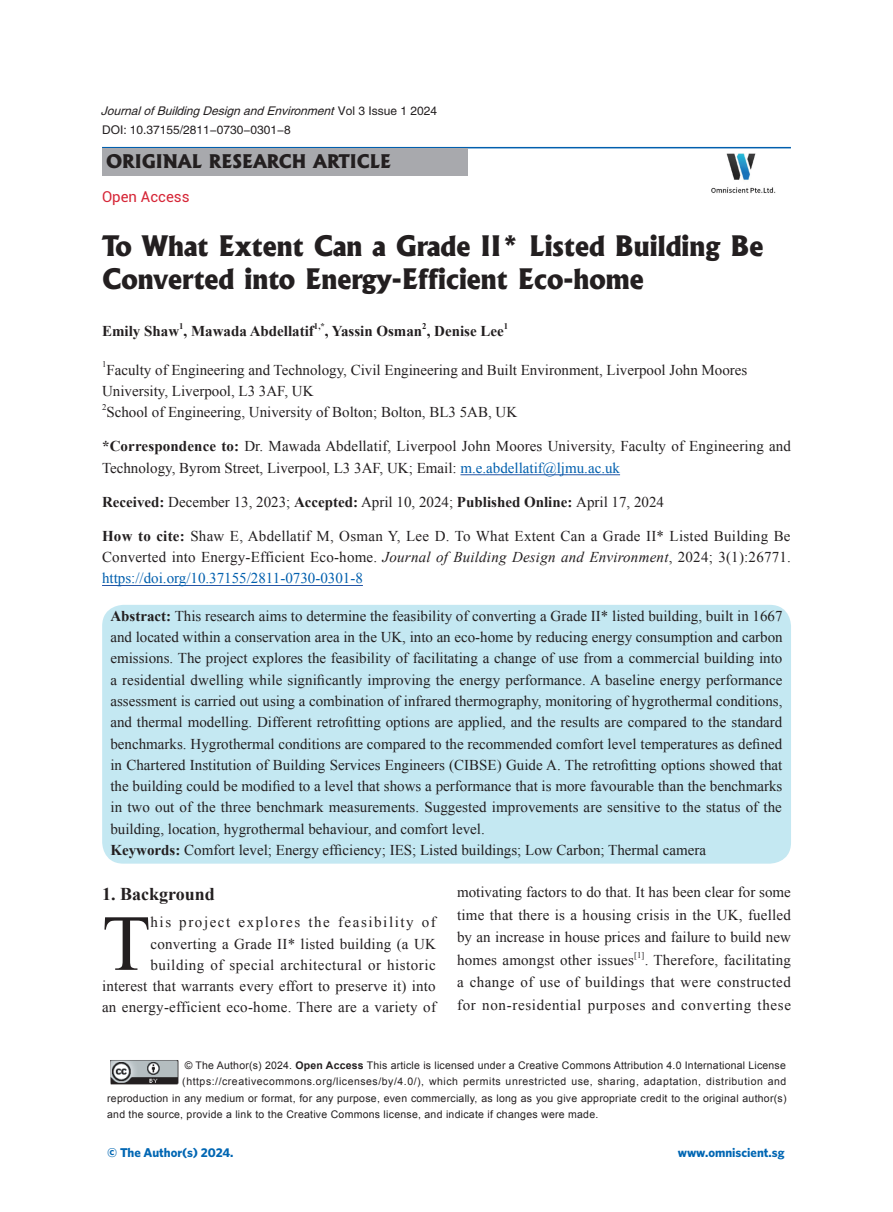
<style>
.page{position:relative;width:893px;height:1212px;background:#fff}
.page>*{position:absolute;margin:0;border:0;box-sizing:border-box;transform-origin:0 0}
.首字下沉{font:79.35px "Times New Roman";color:#231f20}
.标题1{font:800 27px/33px "Albertus";color:#231f20}
.t1{font:800 18px "Albertus";color:#231f20}
.标题2{font:700 18px "Times New Roman";color:#231f20}
.Corresponding_Autho{font:15px/21.3px "Times New Roman";color:#231f20}
.首字下沉-2{font:15px/22.5px "Times New Roman";letter-spacing:.015em;color:#231f20;text-align:justify}
.单位{font:15px/21.3px "Times New Roman";color:#231f20}
.作者名{font:700 15px "Times New Roman";color:#231f20}
.t2{font:15px "Roboto";color:#d62637}
.t3{font:700 12.75px "Whitney";color:#0166b3}
.t4{font:italic 12px "FZHTK GBK1 0";color:#231f20}
.t5{font:12px "FZHTK GBK1 0";color:#231f20}
.t6{font:10.5px "Arial";letter-spacing:.025em;color:#231f20}
.t7{font:10.5px "Arial";letter-spacing:.05em;color:#231f20}
.作者名-2{font:700 8.7px "Times New Roman";color:#231f20}
.首字下沉-3{font:8.7px "Times New Roman";color:#231f20}
.单位-2{font:8.7px "Times New Roman";color:#231f20}
.s1{font-style:normal}
.s2{font-weight:700}
.s3{color:#015fae}
.s4{font-style:italic}
</style>
<div class="page">
<img style="left:110px;top:1060px;width:69px;height:25px">
<hr style="left:102px;top:147px;width:689px;height:1px;background:#015fae">
<img style="left:711px;top:154px;width:65px;height:39px">
<hr style="left:460px;top:474px;width:160px;height:1px;background:#2455a5">
<hr style="left:102px;top:585px;width:261px;height:1px;background:#2455a5">
<div style="left:102px;top:148px;width:366px;height:28px;background:#a8a9ad"></div>
<div style="left:102px;top:605px;width:689px;height:259px;background:#c4e8f2;border-radius:21px"></div>
<p class="t4" style="left:101px;top:105px;width:338px">JournalofBuildingDesignandEnvironment <span class="s1">V o l 3 I s s u e 1 2 0 2 4</span></p>
<p class="t5" style="left:102px;top:123px;width:190px">DOI: 10.37155/2811-0730-0301-8</p>
<p class="t1" style="left:106px;top:151px;width:286px">ORIGINAL RESEARCH ARTICLE</p>
<p class="t2" style="left:102px;top:186px;width:89px">Open Access</p>
<p class="标题1" style="left:102px;top:230px;width:663px">To What Extent Can a Grade II* Listed Building Be<br>Converted into Energy-Efficient Eco-home</p>
<p class="作者名" style="left:102px;top:321px;width:213px">Emily Shaw , Mawada Abdellatif</p>
<p class="作者名-2" style="left:179px;top:320px;width:6px">1</p>
<p class="作者名-2" style="left:314px;top:320px;width:12px">1,*</p>
<p class="作者名" style="left:325px;top:321px;width:180px">, Yassin Osman , Denise Lee</p>
<p class="作者名-2" style="left:422px;top:320px;width:6px">2</p>
<p class="作者名-2" style="left:504px;top:320px;width:6px">1</p>
<p class="单位-2" style="left:102px;top:359px;width:6px">1</p>
<p class="单位" style="left:102px;top:359px;width:647px">Faculty of Engineering and Technology, Civil Engineering and Built Environment, Liverpool John Moores<br>University, Liverpool, L3 3AF, UK</p>
<p class="单位-2" style="left:102px;top:401px;width:6px">2</p>
<p class="单位" style="left:106px;top:401px;width:412px">School of Engineering, University of Bolton; Bolton, BL3 5AB, UK</p>
<p class="Corresponding_Autho" style="left:102px;top:435px;width:690px"><span class="s2">*Correspondence to:</span> Dr. Mawada Abdellatif, Liverpool John Moores University, Faculty of Engineering and<br>Technology, Byrom Street, Liverpool, L3 3AF, UK; Email: <span class="s3">m.e.abdellatif@ljmu.ac.uk</span></p>
<p class="Corresponding_Autho" style="left:102px;top:491px;width:564px"><span class="s2">Received:</span> December 13, 2023; <span class="s2">Accepted:</span> April 10, 2024; <span class="s2">Published Online:</span> April 17, 2024</p>
<p class="Corresponding_Autho" style="left:102px;top:525px;width:690px;text-align:justify"><span class="s2">How to cite:</span> Shaw E, Abdellatif M, Osman Y, Lee D. To What Extent Can a Grade II* Listed Building Be Converted into Energy-Efficient Eco-home. <span class="s4">Journal of Building Design and Environment</span>, 2024; 3(1):26771. <span class="s3">https://doi.org/10.37155/2811-0730-0301-8</span></p>
<p class="Corresponding_Autho" style="left:110px;top:605px;width:674px"><span class="s2">Abstract:</span> This research aims to determine the feasibility of converting a Grade II* listed building, built in 1667 and located within a conservation area in the UK, into an eco-home by reducing energy consumption and carbon emissions. The project explores the feasibility of facilitating a change of use from a commercial building into a residential dwelling while significantly improving the energy performance. A baseline energy performance assessment is carried out using a combination of infrared thermography, monitoring of hygrothermal conditions, and thermal modelling. Different retrofitting options are applied, and the results are compared to the standard benchmarks. Hygrothermal conditions are compared to the recommended comfort level temperatures as defined in Chartered Institution of Building Services Engineers (CIBSE) Guide A. The retrofitting options showed that the building could be modified to a level that shows a performance that is more favourable than the benchmarks in two out of the three benchmark measurements. Suggested improvements are sensitive to the status of the building, location, hygrothermal behaviour, and comfort level.<br><span class="s2">Keywords:</span> Comfort level; Energy efficiency; IES; Listed buildings; Low Carbon; Thermal camera</p>
<p class="标题2" style="left:102px;top:881px;width:114px">1. Background</p>
<p class="首字下沉" style="left:102px;top:890px;width:50px">T</p>
<p class="首字下沉-2" style="left:457px;top:881px;width:335px">motivating factors to do that. It has been clear for some time that there is a housing crisis in the UK, fuelled by an increase in house prices and failure to build new homes amongst other issues</p>
<p class="首字下沉-2" style="left:102px;top:911px;width:335px;line-height:21.3px;text-align:right">his project explores the feasibility of converting a Grade II* listed building (a UK building of special architectural or historic interest that warrants every effort to preserve it) into an energy-efficient eco-home. There are a variety of</p>
<p class="首字下沉-3" style="left:634px;top:949px;width:12px">[1]</p>
<p class="首字下沉-2" style="left:457px;top:948px;width:335px;text-indent:188px">. Therefore, facilitating a change of use of buildings that were constructed for non-residential purposes and converting these</p>
<p class="t6" style="left:185px;top:1058px;width:603px">© The Author(s) 2024. <span class="s2">Open Access</span> This article is licensed under a Creative Commons Attribution 4.0 International License</p>
<p class="t7" style="left:182px;top:1075px;width:606px">(https://creativecommons.org/licenses/by/4.0/), which permits unrestricted use, sharing, adaptation, distribution and</p>
<p class="t6" style="left:107px;top:1091px;width:681px">reproduction in any medium or format, for any purpose, even commercially, as long as you give appropriate credit to the original author(s)</p>
<p class="t6" style="left:107px;top:1108px;width:493px">and the source, provide a link to the Creative Commons license, and indicate if changes were made.</p>
<p class="t3" style="left:107px;top:1144px;width:128px">© The Author(s) 2024.</p>
<p class="t3" style="left:678px;top:1144px;width:108px">www.omniscient.sg</p>
</div>
